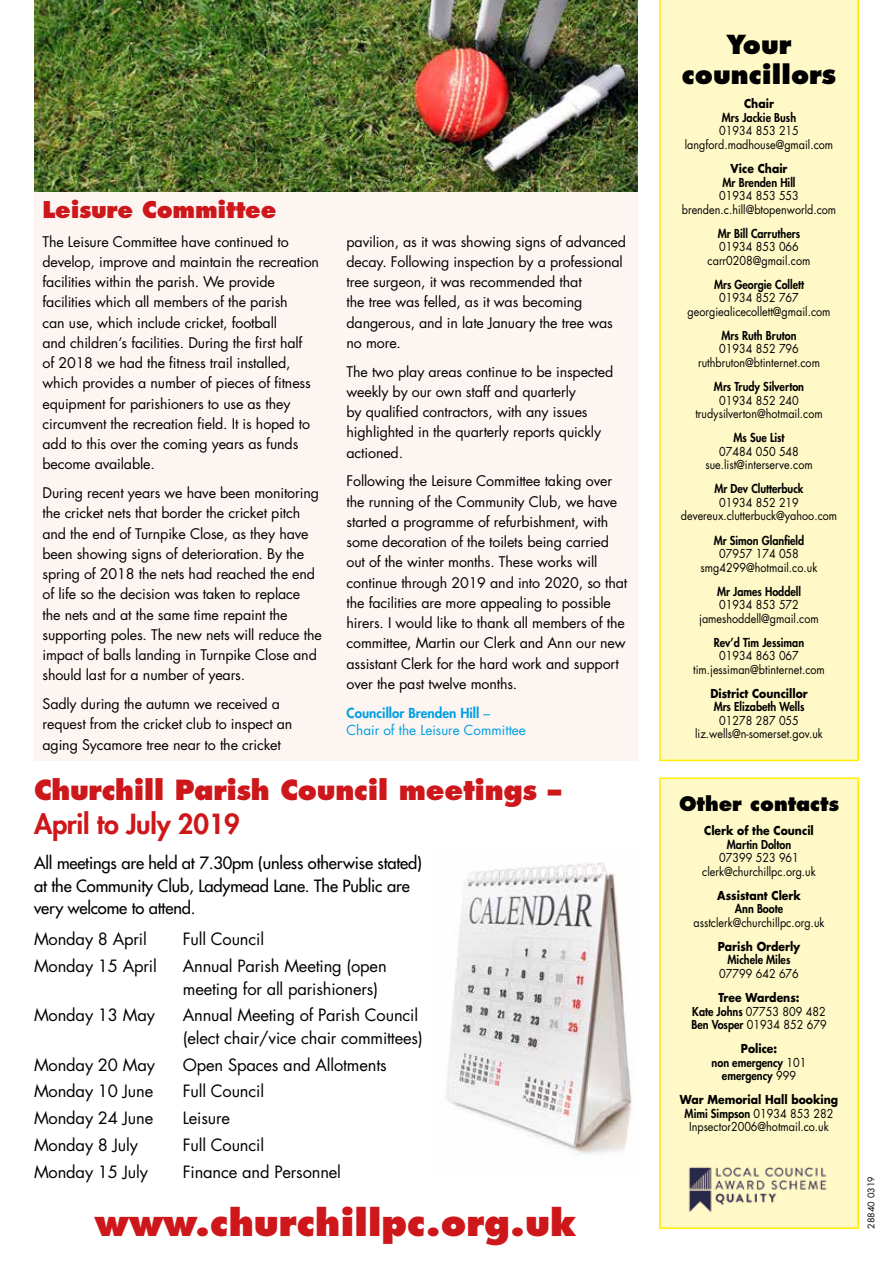
<style>
.page{position:relative;width:893px;height:1263px;background:#fff}
.page>*{position:absolute;margin:0;border:0;box-sizing:border-box;transform-origin:0 0}
.t1{font:800 36px "Futura LT";color:#cd171a}
.t2{font:800 27px "Futura LT";letter-spacing:-.01em;color:#cd171a}
.t3{font:800 27px "Futura LT";letter-spacing:-.01em;color:#cd171a}
.t4{font:800 25.5px/30px "Futura LT";color:#000;text-align:center}
.t5{font:800 22.5px "Futura LT";letter-spacing:-.01em;color:#cd171a}
.t6{font:800 19.5px "Futura LT";color:#000}
.t7{font:16.5px/22.5px "Futura LT";letter-spacing:-.01em;color:#000}
.t8{font:16.5px/22.5px "Futura LT";letter-spacing:-.01em;color:#000}
.t9{font:14.25px/20.2px "Futura LT";letter-spacing:-.01em;color:#000}
.t10{font:13.5px/16.5px "Futura LT";color:#009fe3}
.t11{font:12px/13.5px "Futura LT";color:#000;text-align:center;scale:.9 1}
.t12{font:800 12px/13.5px "Futura LT";color:#000;text-align:center;scale:.9 1}
.t13{font:700 12px "Futura LT";color:#000;scale:.9 1}
.t14{font:9px "Futura LT";color:#000}
.s1{font-weight:800}
.s2{font-size:27px}
.s3{font-weight:700}
.s4{font-weight:400}
</style>
<div class="page">
<div style="left:659px;top:777px;width:200px;height:452px;background:#fff9c7;border:2px solid #ffed00"></div>
<div style="left:659px;top:0;width:200px;height:761px;background:#fff9c7"></div>
<img style="left:688px;top:1167px;width:139px;height:45px">
<div style="left:34px;top:191px;width:604px;height:570px;background:#fdf5f2"></div>
<img style="left:34px;top:0;width:604px;height:191px">
<img style="left:445px;top:862px;width:187px;height:293px">
<h3 class="t5" style="left:43px;top:195px;width:235px">Leisure Committee</h3>
<p class="t9" style="left:43px;top:231px;width:278px">The Leisure Committee have continued to develop, improve and maintain the recreation facilities within the parish. We provide facilities which all members of the parish<br>can use, which include cricket, football<br>and children’s facilities. During the first half<br>of 2018 we had the fitness trail installed, which provides a number of pieces of fitness equipment for parishioners to use as they circumvent the recreation field. It is hoped to add to this over the coming years as funds become available.</p>
<p class="t9" style="left:43px;top:483px;width:281px">During recent years we have been monitoring the cricket nets that border the cricket pitch and the end of Turnpike Close, as they have been showing signs of deterioration. By the spring of 2018 the nets had reached the end of life so the decision was taken to replace the nets and at the same time repaint the supporting poles. The new nets will reduce the impact of balls landing in Turnpike Close and should last for a number of years.</p>
<p class="t9" style="left:43px;top:694px;width:251px">Sadly during the autumn we received a request from the cricket club to inspect an aging Sycamore tree near to the cricket</p>
<p class="t9" style="left:347px;top:231px;width:281px">pavilion, as it was showing signs of advanced decay. Following inspection by a professional tree surgeon, it was recommended that<br>the tree was felled, as it was becoming dangerous, and in late January the tree was no more.</p>
<p class="t9" style="left:347px;top:361px;width:268px">The two play areas continue to be inspected weekly by our own staff and quarterly<br>by qualified contractors, with any issues highlighted in the quarterly reports quickly actioned.</p>
<p class="t9" style="left:347px;top:471px;width:282px">Following the Leisure Committee taking over the running of the Community Club, we have started a programme of refurbishment, with some decoration of the toilets being carried out of the winter months. These works will continue through 2019 and into 2020, so that the facilities are more appealing to possible hirers. I would like to thank all members of the committee, Martin our Clerk and Ann our new assistant Clerk for the hard work and support over the past twelve months.</p>
<p class="t10" style="left:347px;top:705px;width:181px"><span class="s1">Councillor Brenden Hill</span> –<br>Chair of the Leisure Committee</p>
<h2 class="t2" style="left:34px;top:772px;width:529px">Churchill Parish Council meetings –</h2>
<h2 class="t3" style="left:34px;top:806px;width:207px">April to July 2019</h2>
<p class="t8" style="left:34px;top:852px;width:389px">All meetings are held at 7.30pm (unless otherwise stated) at the Community Club, Ladymead Lane. The Public are very welcome to attend.</p>
<p class="t7" style="left:34px;top:928px;width:114px">Monday 8 April</p>
<p class="t7" style="left:183px;top:928px;width:83px">Full Council</p>
<p class="t7" style="left:34px;top:955px;width:124px">Monday 15 April</p>
<p class="t7" style="left:183px;top:955px;width:205px">Annual Parish Meeting (open meeting for all parishioners)</p>
<p class="t7" style="left:34px;top:1004px;width:123px">Monday 13 May</p>
<p class="t7" style="left:183px;top:1004px;width:241px">Annual Meeting of Parish Council (elect chair/vice chair committees)</p>
<p class="t7" style="left:34px;top:1053px;width:123px">Monday 20 May</p>
<p class="t7" style="left:183px;top:1053px;width:205px">Open Spaces and Allotments</p>
<p class="t7" style="left:34px;top:1080px;width:121px">Monday 10 June</p>
<p class="t7" style="left:183px;top:1080px;width:83px">Full Council</p>
<p class="t7" style="left:34px;top:1107px;width:121px">Monday 24 June</p>
<p class="t7" style="left:183px;top:1107px;width:49px">Leisure</p>
<p class="t7" style="left:34px;top:1134px;width:105px">Monday 8 July</p>
<p class="t7" style="left:183px;top:1134px;width:83px">Full Council</p>
<p class="t7" style="left:34px;top:1160px;width:115px">Monday 15 July</p>
<p class="t7" style="left:183px;top:1160px;width:160px">Finance and Personnel</p>
<h1 class="t1" style="left:95px;top:1199px;width:484px">www.churchillpc.org.uk</h1>
<h3 class="t4" style="left:682px;top:30px;width:156px">Your councillor<span class="s2">s</span></h3>
<p class="t13" style="left:744px;top:96px;width:35px">Chair</p>
<p class="t12" style="left:722px;top:111px;width:84px">Mrs Jackie Bush</p>
<p class="t11" style="left:685px;top:124px;width:166px">01934 853 215 langford.madhouse@gmail.com</p>
<p class="t13" style="left:730px;top:161px;width:65px">Vice Chair</p>
<p class="t12" style="left:723px;top:175px;width:83px">Mr Brenden Hill</p>
<p class="t11" style="left:682px;top:189px;width:173px">01934 853 553 brenden.c.hill@btopenworld.com</p>
<p class="t12" style="left:718px;top:226px;width:93px">Mr Bill Carruthers</p>
<p class="t11" style="left:708px;top:240px;width:116px">01934 853 066 carr0208@gmail.com</p>
<p class="t12" style="left:714px;top:277px;width:102px">Mrs Georgie Collett</p>
<p class="t11" style="left:687px;top:291px;width:160px">01934 852 767 georgiealicecollett@gmail.com</p>
<p class="t12" style="left:722px;top:329px;width:85px">Mrs Ruth Bruton</p>
<p class="t11" style="left:698px;top:342px;width:137px">01934 852 796 ruthbruton@btinternet.com</p>
<p class="t12" style="left:714px;top:380px;width:102px">Mrs Trudy Silverton</p>
<p class="t11" style="left:695px;top:394px;width:143px">01934 852 240 trudysilverton@hotmail.com</p>
<p class="t12" style="left:733px;top:431px;width:58px">Ms Sue List</p>
<p class="t11" style="left:705px;top:445px;width:121px">07484 050 548 sue.list@interserve.com</p>
<p class="t12" style="left:714px;top:482px;width:101px">Mr Dev Clutterbuck</p>
<p class="t11" style="left:681px;top:496px;width:175px">01934 852 219 devereux.clutterbuck@yahoo.com</p>
<p class="t12" style="left:714px;top:533px;width:102px">Mr Simon Glanfield</p>
<p class="t11" style="left:701px;top:547px;width:131px">07957 174 058 smg4299@hotmail.co.uk</p>
<p class="t12" style="left:717px;top:584px;width:95px">Mr James Hoddell</p>
<p class="t11" style="left:699px;top:598px;width:134px">01934 853 572 jameshoddell@gmail.com</p>
<p class="t12" style="left:714px;top:635px;width:102px">Rev’d Tim Jessiman</p>
<p class="t11" style="left:693px;top:649px;width:148px">01934 863 067 tim.jessiman@btinternet.com</p>
<p class="t13" style="left:710px;top:685px;width:110px">District Councillor</p>
<p class="t12" style="left:714px;top:700px;width:102px">Mrs Elizabeth Wells</p>
<p class="t11" style="left:695px;top:714px;width:144px">01278 287 055 liz.wells@n-somerset.gov.uk</p>
<h3 class="t6" style="left:679px;top:791px;width:162px">Other contacts</h3>
<p class="t13" style="left:704px;top:823px;width:123px">Clerk of the Council</p>
<p class="t12" style="left:727px;top:837px;width:73px">Martin Dolton</p>
<p class="t11" style="left:702px;top:851px;width:128px">07399 523 961 clerk@churchillpc.org.uk</p>
<p class="t13" style="left:717px;top:887px;width:94px">Assistant Clerk</p>
<p class="t12" style="left:735px;top:902px;width:55px">Ann Boote</p>
<p class="t11" style="left:693px;top:916px;width:147px">asstclerk@churchillpc.org.uk</p>
<p class="t13" style="left:718px;top:938px;width:93px">Parish Orderly</p>
<p class="t12" style="left:728px;top:953px;width:71px">Michele Miles</p>
<p class="t11" style="left:719px;top:967px;width:90px">07799 642 676</p>
<p class="t11" style="left:691px;top:991px;width:152px"><span class="s3">Tree Wardens:<br></span><span class="s1">Kate Johns</span> 07753 809 482<br><span class="s1">Ben Vosper</span> 01934 852 679</p>
<p class="t12" style="left:712px;top:1042px;width:107px"><span class="s3">Police:<br></span>non emergency <span class="s4">101 </span>emergency <span class="s4">999</span></p>
<p class="t11" style="left:680px;top:1093px;width:177px"><span class="s3">War Memorial Hall booking<br></span><span class="s1">Mimi Simpson</span> 01934 853 282<br>Inpsector2006@hotmail.co.uk</p>
<p class="t14" style="left:865px;top:1229px;width:54px;rotate:-90deg">28840 0319</p>
</div>
